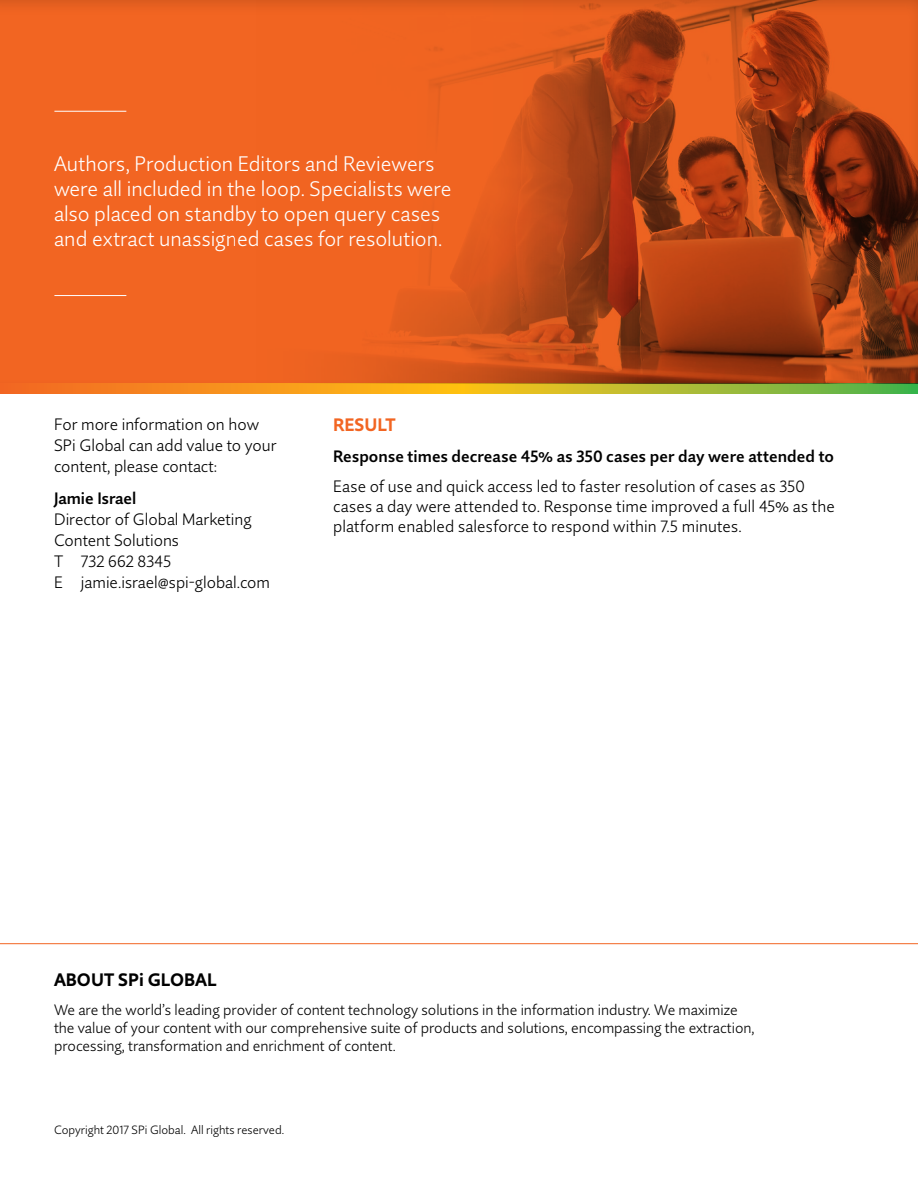
<style>
.page{position:relative;width:918px;height:1188px;background:#fff}
.page>*{position:absolute;margin:0;border:0;box-sizing:border-box;transform-origin:0 0}
.t1{font:300 21px/25.2px "Quire Sans Pro";color:#fff}
.t2{font:700 18px "Quire Sans Pro";color:#000}
.t3{font:700 18px "Quire Sans Pro";color:#f26522}
.t4{font:300 16.5px/21px "Quire Sans Pro";color:#000}
.t5{font:600 16.5px "Quire Sans Pro";letter-spacing:.005em;color:#000}
.t6{font:300 15px/18px "Quire Sans Pro";color:#000}
.t7{font:300 12px "Quire Sans Pro";color:#000}
</style>
<div class="page">
<div style="left:0;top:0;width:918px;height:385px;background:#f26522"></div>
<svg style="left:0;top:383px;width:918px;height:10px;background:#cca226"></svg>
<hr style="left:54px;top:111px;width:72px;height:1px;background:#fff">
<hr style="left:54px;top:295px;width:72px;height:1px;background:#fff">
<hr style="left:0;top:943px;width:918px;height:1px;background:#f26522">
<img style="left:237px;top:0;width:681px;height:383px">
<p class="t1" style="left:54px;top:151px;width:399px">Authors, Production Editors and Reviewers were all included in the loop. Specialists were also placed on standby to open query cases and extract unassigned cases for resolution.</p>
<p class="t4" style="left:54px;top:414px;width:224px">For more information on how<br>SPi Global can add value to your content, please contact:</p>
<p class="t5" style="left:54px;top:488px;width:84px">Jamie Israel</p>
<p class="t4" style="left:54px;top:508px;width:218px">Director of Global Marketing<br>Content Solutions<br>T 732 662 8345<br>E jamie.israel@spi-global.com</p>
<p class="t3" style="left:333px;top:413px;width:64px">RESULT</p>
<p class="t5" style="left:333px;top:446px;width:502px">Response times decrease 45% as 350 cases per day were attended to</p>
<p class="t4" style="left:333px;top:477px;width:503px;line-height:19.8px">Ease of use and quick access led to faster resolution of cases as 350 cases a day were attended to. Response time improved a full 45% as the platform enabled salesforce to respond within 7.5 minutes.</p>
<p class="t2" style="left:54px;top:968px;width:164px">ABOUT SPi GLOBAL</p>
<p class="t6" style="left:54px;top:1001px;width:702px">We are the world’s leading provider of content technology solutions in the information industry. We maximize the value of your content with our comprehensive suite of products and solutions, encompassing the extraction, processing, transformation and enrichment of content.</p>
<p class="t7" style="left:54px;top:1122px;width:232px">Copyright 2017 SPi Global. All rights reserved.</p>
</div>
